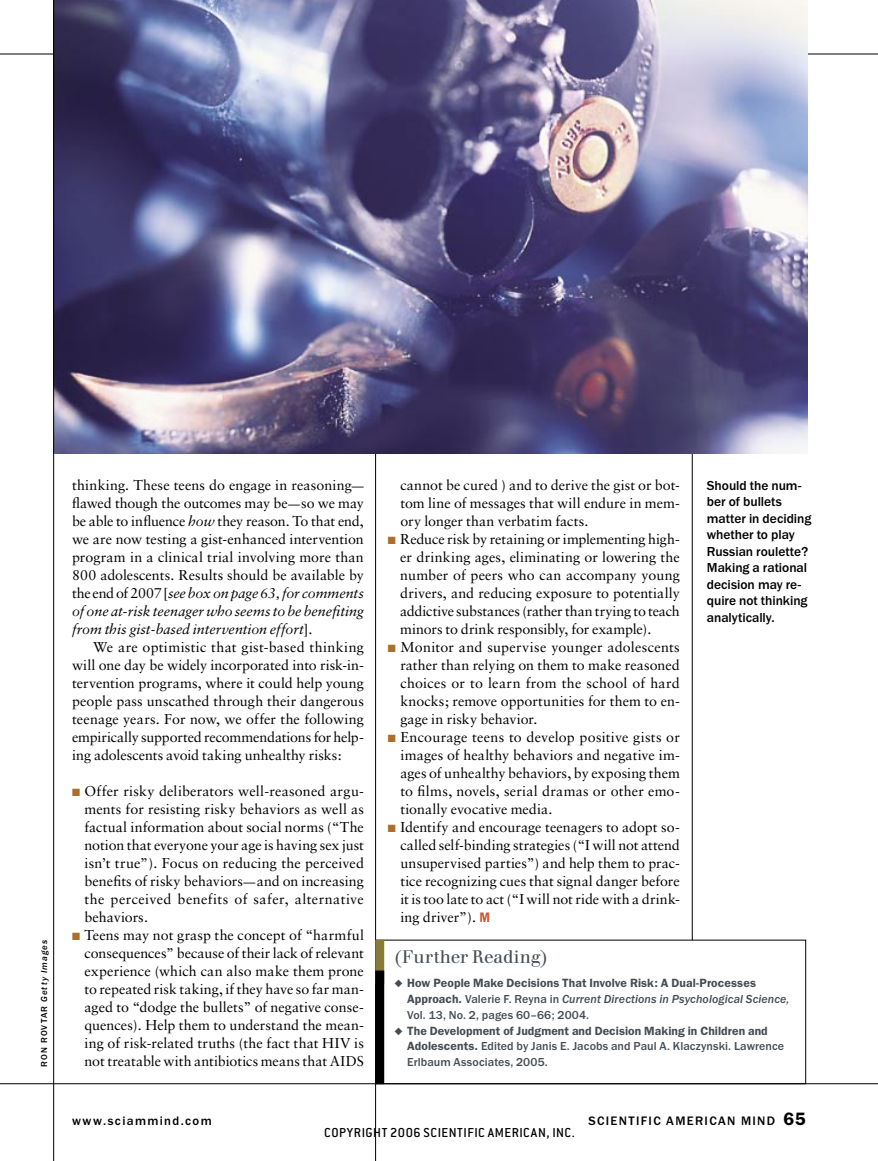
<style>
.page{position:relative;width:878px;height:1161px;background:#fff}
.page>*{position:absolute;margin:0;border:0;box-sizing:border-box;transform-origin:0 0}
.t1{font:18px "Walbaum";letter-spacing:.015em;color:#464d54}
.t2{font:14.25px/18px "Sabon";color:#000;text-align:justify}
.t3{font:italic 14.25px "Sabon";letter-spacing:-.005em;color:#000}
.t4{font:14.25px "Sabon";letter-spacing:.02em;color:#000}
.t5{font:500 14.25px "Conduit ITC";letter-spacing:.035em;color:#000}
.t6{font:500 13.5px/16.5px "Franklin Gothic";letter-spacing:-.005em;color:#000}
.t7{font:500 12.75px "Franklin Gothic";letter-spacing:.105em;color:#000}
.t8{font:600 12px/15.6px "Franklin Gothic";letter-spacing:.005em;color:#464d54}
.t9{font:500 12px/15.6px "Franklin Gothic";letter-spacing:.005em;color:#464d54}
.t10{font:italic 500 9px "Franklin Gothic";letter-spacing:.12em;color:#000}
.s1{color:#ac6f2e}
.s2{font-family:"Franklin Gothic";font-weight:600;font-stretch:condensed;color:#c95832}
.s3{font-size:12px}
.s4{font-style:italic}
.s5{font-style:normal}
.s6{font-weight:500}
.s7{font-weight:500;font-style:italic}
.s8{font-weight:600}
.s9{font-weight:600;font-size:18px}
</style>
<div class="page">
<hr style="left:375px;top:0;width:1px;height:1161px;background:#000">
<hr style="left:0;top:54px;width:878px;height:1px;background:#000">
<hr style="left:691px;top:54px;width:1px;height:1030px;background:#000">
<div style="left:376px;top:940px;width:429px;height:144px;background:#fff"></div>
<div style="left:375px;top:940px;width:9px;height:44px;background:#877b35"></div>
<div style="left:375px;top:971px;width:9px;height:113px;background:#000"></div>
<img style="left:54px;top:0;width:753px;height:454px">
<hr style="left:0;top:1083px;width:878px;height:1px;background:#000">
<hr style="left:53px;top:0;width:1px;height:1161px;background:#000">
<p class="t2" style="left:400px;top:476px;width:281px">cannot be cured ) and to derive the gist or bot&shy;tom line of messages that will endure in mem&shy;ory longer than verbatim facts.</p>
<p class="t2" style="left:400px;top:530px;width:281px;text-indent:-12px"><span class="s1">■</span> Reduce risk by retaining or implementing high&shy;er drinking ages, eliminating or lowering the number of peers who can accompany young drivers, and reducing exposure to potentially addictive substances (rather than trying to teach minors to drink responsibly, for example).</p>
<p class="t2" style="left:400px;top:638px;width:281px;text-indent:-12px"><span class="s1">■</span> Monitor and supervise younger adolescents rather than relying on them to make reasoned choices or to learn from the school of hard knocks; remove opportunities for them to en&shy;gage in risky behavior.</p>
<p class="t2" style="left:400px;top:728px;width:281px;text-indent:-12px"><span class="s1">■</span> Encourage teens to develop positive gists or images of healthy behaviors and negative im&shy;ages of unhealthy behaviors, by exposing them to films, novels, serial dramas or other emo&shy;tionally evocative media.</p>
<p class="t2" style="left:400px;top:818px;width:281px;text-indent:-12px"><span class="s1">■</span> Identify and encourage teenagers to adopt so&shy;called self-binding strategies (“I will not attend unsupervised parties”) and help them to prac&shy;tice recognizing cues that signal danger before it is too late to act (“I will not ride with a drink&shy;ing driver”). <span class="s2">M</span></p>
<p class="t2" style="left:72px;top:476px;width:293px">thinking. These teens do engage in reasoning<span class="s3">—</span></p>
<p class="t2" style="left:72px;top:494px;width:293px">flawed though the outcomes may be<span class="s3">—</span>so we may</p>
<p class="t2" style="left:72px;top:512px;width:293px">be able to influence <span class="s4">how</span> they reason. To that end,</p>
<p class="t2" style="left:72px;top:530px;width:293px">we are now testing a gist-enhanced intervention</p>
<p class="t2" style="left:72px;top:548px;width:293px">program in a clinical trial involving more than</p>
<p class="t2" style="left:72px;top:566px;width:293px">800 adolescents. Results should be available by</p>
<p class="t3" style="left:72px;top:585px;width:293px"><span class="s5">the end of 2007 [</span>see box on page 63, for comments</p>
<p class="t3" style="left:72px;top:603px;width:293px">of one at-risk teenager who seems to be benefiting</p>
<p class="t3" style="left:72px;top:621px;width:242px">from this gist-based intervention effort<span class="s5">].</span></p>
<p class="t4" style="left:93px;top:638px;width:272px">We are optimistic that gist-based thinking</p>
<p class="t2" style="left:72px;top:656px;width:293px">will one day be widely incorporated into risk-in-</p>
<p class="t2" style="left:72px;top:674px;width:293px">tervention programs, where it could help young</p>
<p class="t2" style="left:72px;top:692px;width:293px">people pass unscathed through their dangerous</p>
<p class="t2" style="left:72px;top:710px;width:293px">teenage years. For now, we offer the following</p>
<p class="t2" style="left:72px;top:728px;width:293px">empirically supported recommendations for help-</p>
<p class="t2" style="left:72px;top:746px;width:271px">ing adolescents avoid taking unhealthy risks:</p>
<p class="t2" style="left:84px;top:782px;width:281px;text-indent:-12px"><span class="s1">■</span> Offer risky deliberators well-reasoned argu&shy;ments for resisting risky behaviors as well as factual information about social norms (“The notion that everyone your age is having sex just isn’t true”). Focus on reducing the perceived benefits of risky behaviors<span class="s3">—</span>and on increasing the perceived benefits of safer, alternative behaviors.</p>
<p class="t2" style="left:84px;top:926px;width:281px;text-indent:-12px"><span class="s1">■</span> Teens may not grasp the concept of “harmful consequences” because of their lack of relevant experience (which can also make them prone to repeated risk taking, if they have so far man&shy;aged to “dodge the bullets” of negative conse&shy;quences). Help them to understand the mean&shy;ing of risk-related truths (the fact that HIV is not treatable with antibiotics means that AIDS</p>
<p class="t6" style="left:706px;top:477px;width:106px">Should the num&shy;ber of bullets matter in deciding whether to play<br>Russian roulette?<br>Making a rational decision may re&shy;quire not thinking analytically.</p>
<p class="t10" style="left:39px;top:1066px;width:128px;rotate:-90deg"><span class="s5">RON ROVTAR</span> Getty Images</p>
<p class="t1" style="left:394px;top:946px;width:154px">(Further Reading)</p>
<p class="t8" style="left:407px;top:976px;width:384px;text-indent:-13px">◆ How People Make Decisions That Involve Risk: A Dual-Processes<br>Approach. <span class="s6">Valerie F. Reyna in</span> <span class="s7">Current Directions in Psychological Science,<br></span><span class="s6">Vol. 13, No. 2, pages 60–66; 2004.</span></p>
<p class="t9" style="left:407px;top:1023px;width:378px;text-indent:-13px">◆ <span class="s8">The Development of Judgment and Decision Making in Children and<br>Adolescents.</span> Edited by Janis E. Jacobs and Paul A. Klaczynski. Lawrence<br>Erlbaum Associates, 2005.</p>
<p class="t7" style="left:72px;top:1114px;width:141px">www.sciammind.com</p>
<p class="t7" style="left:588px;top:1114px;width:219px">SCIENTIFIC AMERICAN MIND <span class="s9">65</span></p>
<p class="t5" style="left:324px;top:1125px;width:252px">COPYRIGHT 2006 SCIENTIFIC AMERICAN, INC.</p>
</div>
